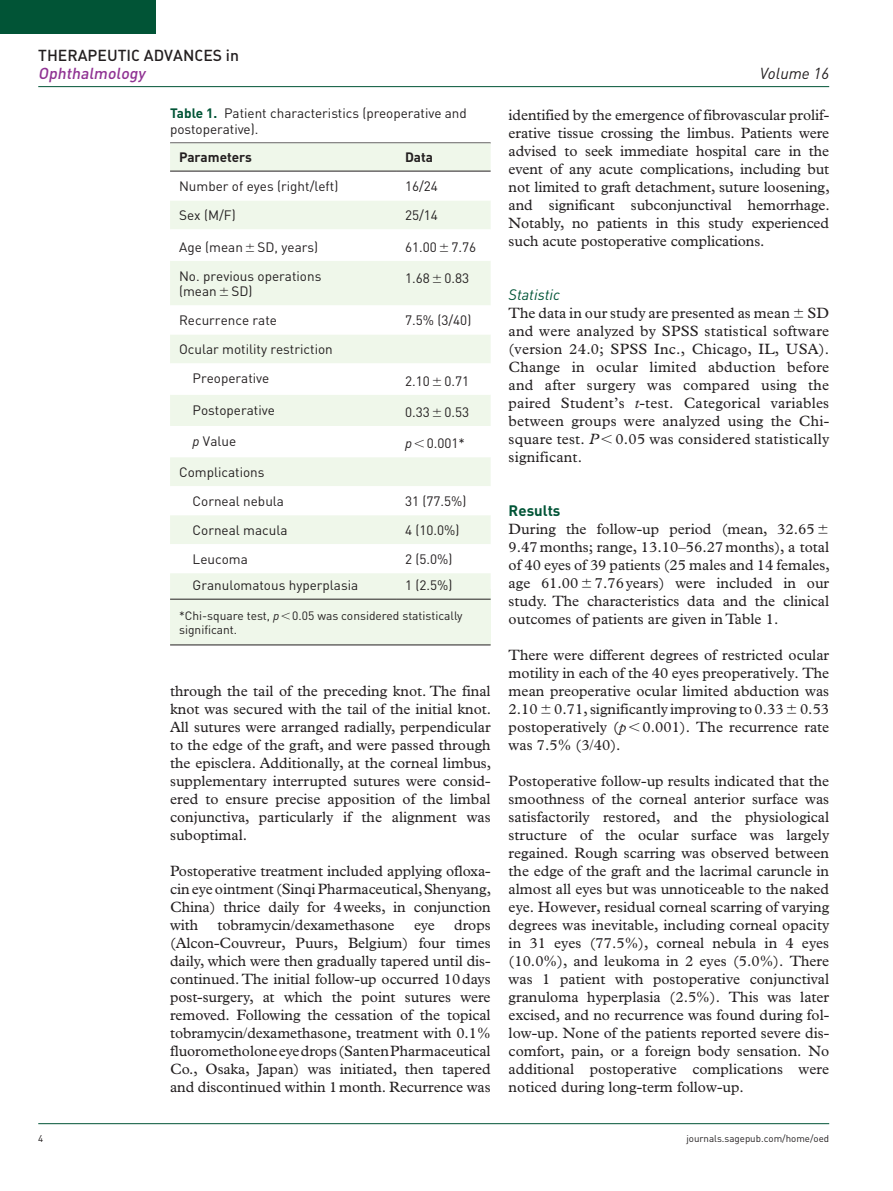
<style>
.page{position:relative;width:893px;height:1191px;background:#fff}
.page>*{position:absolute;margin:0;border:0;box-sizing:border-box;transform-origin:0 0}
.t1{font:15.75px "DIN Medium Alternate";color:#231f20}
.t2{font:italic 15.75px "DIN Medium Alternate";color:#903393}
.t3{font:italic 15.75px "DIN";color:#231f20}
.t4{font:15px/18px "Plantin Std";color:#231f20;text-align:justify}
.t5{font:italic 15px "DIN";color:#015436}
.t6{font:700 15px "DIN";color:#015436}
.t7{font:13.5px/15.8px "DIN";color:#231f20}
.t8{font:700 13.5px "DIN";color:#231f20}
.t9{font:12px/14.2px "DIN";color:#231f20}
.t10{font:9.75px "DIN";color:#231f20}
.s1{font-weight:700;color:#015436}
.s2{font-style:italic}
</style>
<div class="page">
<hr style="left:38px;top:86px;width:791px;height:1px;background:#015436">
<hr style="left:38px;top:1123px;width:791px;height:1px;background:#015436">
<div style="left:0;top:0;width:155px;height:34px;background:#015436"></div>
<div style="left:170px;top:590px;width:321px;height:55px;background:#eff7ea"></div>
<hr style="left:170px;top:644px;width:321px;height:1px;background:#231f20">
<div style="left:170px;top:143px;width:321px;height:456px;background:#eff7ea"></div>
<svg style="left:170px;top:172px;width:321px;height:401px"></svg>
<hr style="left:170px;top:171px;width:226px;height:1px;background:#231f20">
<hr style="left:396px;top:171px;width:95px;height:1px;background:#231f20">
<hr style="left:170px;top:599px;width:226px;height:1px;background:#231f20">
<hr style="left:396px;top:599px;width:95px;height:1px;background:#231f20">
<svg style="left:246px;top:243px;width:8px;height:8px"></svg>
<svg style="left:440px;top:243px;width:8px;height:8px"></svg>
<svg style="left:220px;top:288px;width:8px;height:8px"></svg>
<svg style="left:433px;top:275px;width:8px;height:7px"></svg>
<svg style="left:433px;top:377px;width:8px;height:8px"></svg>
<svg style="left:433px;top:408px;width:8px;height:8px"></svg>
<svg style="left:415px;top:440px;width:9px;height:8px"></svg>
<p class="t1" style="left:38px;top:45px;width:202px">THERAPEUTIC ADVANCES IN</p>
<p class="t2" style="left:38px;top:63px;width:108px">Ophthalmology</p>
<p class="t7" style="left:170px;top:105px;width:298px"><span class="s1">Table 1.</span> Patient characteristics (preoperative and postoperative).</p>
<p class="t8" style="left:179px;top:148px;width:74px">Parameters</p>
<p class="t8" style="left:405px;top:148px;width:30px">Data</p>
<p class="t7" style="left:179px;top:178px;width:161px">Number of eyes (right/left)</p>
<p class="t7" style="left:405px;top:178px;width:34px">16/24</p>
<p class="t7" style="left:179px;top:207px;width:58px">Sex (M/F)</p>
<p class="t7" style="left:405px;top:207px;width:34px">25/14</p>
<p class="t7" style="left:179px;top:239px;width:141px">Age (mean SD, years)</p>
<p class="t7" style="left:405px;top:239px;width:73px">61.00 7.76</p>
<p class="t7" style="left:179px;top:268px;width:144px">No. previous operations (mean SD)</p>
<p class="t7" style="left:405px;top:270px;width:66px">1.68 0.83</p>
<p class="t7" style="left:179px;top:312px;width:99px">Recurrence rate</p>
<p class="t7" style="left:405px;top:312px;width:68px">7.5% (3/40)</p>
<p class="t7" style="left:193px;top:335px;width:142px;line-height:29px;text-indent:-14px">Ocular motility restriction<br>Preoperative</p>
<p class="t7" style="left:405px;top:373px;width:66px">2.10 0.71</p>
<p class="t7" style="left:193px;top:402px;width:84px">Postoperative</p>
<p class="t7" style="left:405px;top:404px;width:66px">0.33 0.53</p>
<p class="t7" style="left:193px;top:433px;width:45px"><span class="s2">p</span> Value</p>
<p class="t7" style="left:405px;top:435px;width:61px"><span class="s2">p</span> 0.001*</p>
<p class="t7" style="left:193px;top:457px;width:93px;line-height:29px;text-indent:-14px">Complications<br>Corneal nebula</p>
<p class="t7" style="left:405px;top:493px;width:63px">31 (77.5%)</p>
<p class="t7" style="left:193px;top:522px;width:96px">Corneal macula</p>
<p class="t7" style="left:405px;top:522px;width:56px">4 (10.0%)</p>
<p class="t7" style="left:193px;top:551px;width:57px">Leucoma</p>
<p class="t7" style="left:405px;top:551px;width:49px">2 (5.0%)</p>
<p class="t7" style="left:193px;top:577px;width:167px">Granulomatous hyperplasia</p>
<p class="t7" style="left:405px;top:577px;width:49px">1 (2.5%)</p>
<p class="t9" style="left:179px;top:608px;width:285px">*Chi-square test, <span class="s2">p</span> 0.05 was considered statistically significant.</p>
<p class="t4" style="left:170px;top:682px;width:323px">through the tail of the preceding knot. The final knot was secured with the tail of the initial knot.<br>All sutures were arranged radially, perpendicular to the edge of the graft, and were passed through the episclera. Additionally, at the corneal limbus, supplementary interrupted sutures were consid&shy;ered to ensure precise apposition of the limbal conjunctiva, particularly if the alignment was suboptimal.</p>
<p class="t4" style="left:170px;top:862px;width:323px">Postoperative treatment included applying ofloxa&shy;cin eye ointment (Sinqi Pharmaceutical, Shenyang, China) thrice daily for 4weeks, in conjunction with</p>
<p class="t4" style="left:218px;top:916px;width:178px">tobramycin/dexamethasone</p>
<p class="t4" style="left:414px;top:916px;width:22px">eye</p>
<p class="t4" style="left:170px;top:916px;width:322px;text-indent:284px">drops (Alcon-Couvreur, Puurs, Belgium) four times daily, which were then gradually tapered until dis&shy;continued. The initial follow-up occurred 10days post-surgery, at which the point sutures were removed. Following the cessation of the topical tobramycin/dexamethasone, treatment with 0.1% fluorometholone eye drops (Santen Pharmaceutical Co., Osaka, Japan) was initiated, then tapered and discontinued within 1month. Recurrence was</p>
<p class="t3" style="left:760px;top:63px;width:71px">Volume 16</p>
<p class="t4" style="left:509px;top:106px;width:323px">identified by the emergence of fibrovascular prolif&shy;erative tissue crossing the limbus. Patients were advised to seek immediate hospital care in the event of any acute complications, including but not limited to graft detachment, suture loosening, and significant subconjunctival hemorrhage.<br>Notably, no patients in this study experienced such acute postoperative complications.</p>
<p class="t5" style="left:509px;top:285px;width:53px">Statistic</p>
<p class="t4" style="left:509px;top:304px;width:322px">The data in our study are presented as mean SD and were analyzed by SPSS statistical software (version 24.0; SPSS Inc., Chicago, IL, USA).<br>Change in ocular limited abduction before and after surgery was compared using the paired Student’s <span class="s2">t</span>-test. Categorical variables between groups were analyzed using the Chi&shy;square test. <span class="s2">P</span> 0.05 was considered statistically significant.</p>
<p class="t6" style="left:509px;top:501px;width:53px">Results</p>
<p class="t4" style="left:509px;top:520px;width:323px;text-align:left">During the follow-up period (mean, 32.65<br>9.47months; range, 13.10–56.27months), a total of 40 eyes of 39 patients (25 males and 14 females, age 61.00 7.76years) were included in our study. The characteristics data and the clinical outcomes of patients are given in Table 1.</p>
<p class="t4" style="left:509px;top:646px;width:322px">There were different degrees of restricted ocular motility in each of the 40 eyes preoperatively. The mean preoperative ocular limited abduction was 2.10 0.71, significantly improving to 0.33 0.53 postoperatively (<span class="s2">p</span> 0.001). The recurrence rate was 7.5% (3/40).</p>
<p class="t4" style="left:509px;top:772px;width:322px">Postoperative follow-up results indicated that the smoothness of the corneal anterior surface was satisfactorily restored, and the physiological structure of the ocular surface was largely regained. Rough scarring was observed between the edge of the graft and the lacrimal caruncle in almost all eyes but was unnoticeable to the naked eye. However, residual corneal scarring of varying degrees was inevitable, including corneal opacity in 31 eyes (77.5%), corneal nebula in 4 eyes (10.0%), and leukoma in 2 eyes (5.0%). There was 1 patient with postoperative conjunctival granuloma hyperplasia (2.5%). This was later excised, and no recurrence was found during fol&shy;low-up. None of the patients reported severe dis&shy;comfort, pain, or a foreign body sensation. No additional postoperative complications were noticed during long-term follow-up.</p>
<p class="t10" style="left:38px;top:1132px;width:7px">4</p>
<p class="t10" style="left:686px;top:1132px;width:144px">journals.sagepub.com/home/oed</p>
</div>
